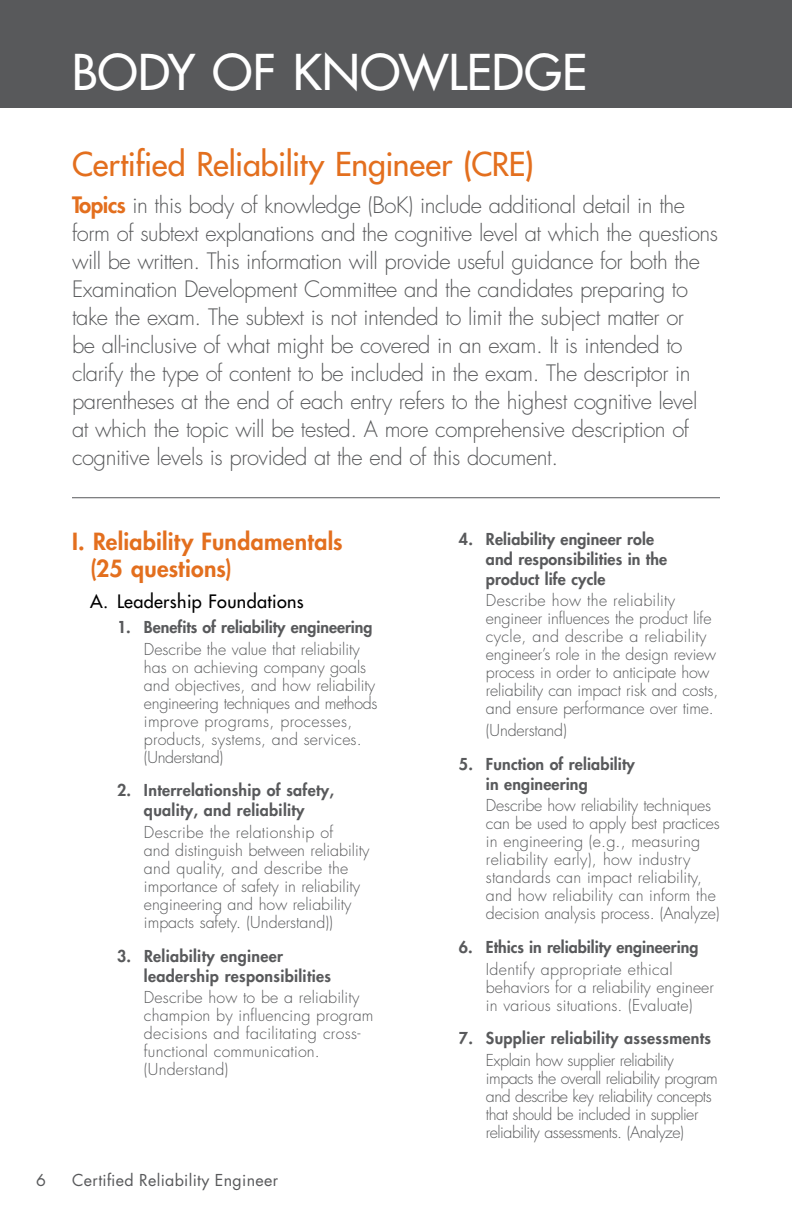
<style>
.page{position:relative;width:792px;height:1224px;background:#fff}
.page>*{position:absolute;margin:0;border:0;box-sizing:border-box;transform-origin:0 0}
.t1{font:500 48px "Futura Std";letter-spacing:.005em;color:#fff}
.t2{font:500 32px "Futura Std";letter-spacing:-.01em;color:#e36f1e}
.t3{font:800 23px/27px "Futura Std";letter-spacing:.01em;color:#e36f1e}
.t4{font:300 22px/28px "Futura Std";letter-spacing:-.02em;color:#58595b}
.t5{font:500 18px "Futura Std";letter-spacing:.02em;color:#000}
.t6{font:300 16px/18px "Futura Std";color:#58595b}
.t7{font:800 16px/20px "Futura Std";letter-spacing:.01em;color:#58595b}
.t8{font:300 16px/18px "Futura Std";letter-spacing:-.03em;color:#58595b}
.t9{font:16px "Futura Std";letter-spacing:.02em;color:#58595b}
.s1{font-weight:800;color:#e36f1e}
</style>
<div class="page">
<div style="left:0;top:0;width:792px;height:108px;background:#58595b"></div>
<hr style="left:72px;top:497px;width:648px;height:1px;background:#58595b">
<h1 class="t1" style="left:72px;top:42px;width:517px">BODY OF KNOWLEDGE</h1>
<h2 class="t2" style="left:72px;top:144px;width:463px">Certified Reliability Engineer (CRE)</h2>
<p class="t4" style="left:72px;top:192px;width:648px"><span class="s1">Topics</span> in this body of knowledge (BoK) include additional detail in the form of subtext explanations and the cognitive level at which the questions will be written. This information will provide useful guidance for both the Examination Development Committee and the candidates preparing to take the exam. The subtext is not intended to limit the subject matter or<br>be all-inclusive of what might be covered in an exam. It is intended to clarify the type of content to be included in the exam. The descriptor in parentheses at the end of each entry refers to the highest cognitive level at which the topic will be tested. A more comprehensive description of cognitive levels is provided at the end of this document.</p>
<h3 class="t3" style="left:90px;top:528px;width:254px;text-indent:-18px">I. Reliability Fundamentals (25 questions)</h3>
<p class="t5" style="left:90px;top:590px;width:215px">A. Leadership Foundations</p>
<p class="t7" style="left:117px;top:617px;width:257px">1. Benefits of reliability engineering</p>
<p class="t6" style="left:144px;top:640px;width:235px">Describe the value that reliability has on achieving company goals and objectives, and how reliability engineering techniques and methods improve programs, processes, products, systems, and services. (Understand)</p>
<p class="t7" style="left:117px;top:780px;width:219px;text-align:center">2. Interrelationship of safety, quality, and reliability</p>
<p class="t6" style="left:144px;top:824px;width:227px">Describe the relationship of<br>and distinguish between reliability and quality, and describe the importance of safety in reliability engineering and how reliability impacts safety. (Understand))</p>
<p class="t7" style="left:144px;top:946px;width:188px;text-indent:-27px">3. Reliability engineer leadership responsibilities</p>
<p class="t6" style="left:144px;top:989px;width:231px">Describe how to be a reliability champion by influencing program decisions and facilitating cross&shy;functional communication. (Understand)</p>
<p class="t9" style="left:36px;top:1170px;width:11px">6</p>
<p class="t9" style="left:72px;top:1170px;width:208px">Certified Reliability Engineer</p>
<p class="t7" style="left:486px;top:529px;width:183px;text-indent:-27px">4. Reliability engineer role and responsibilities in the product life cycle</p>
<p class="t6" style="left:486px;top:592px;width:234px">Describe how the reliability engineer influences the product life cycle, and describe a reliability engineer’s role in the design review process in order to anticipate how reliability can impact risk and costs, and ensure performance over time.</p>
<p class="t6" style="left:486px;top:722px;width:82px">(Understand)</p>
<p class="t7" style="left:486px;top:754px;width:150px;text-indent:-27px">5. Function of reliability in engineering</p>
<p class="t6" style="left:486px;top:797px;width:235px">Describe how reliability techniques can be used to apply best practices in engineering (e.g., measuring reliability early), how industry standards can impact reliability, and how reliability can inform the decision analysis process. (Analyze)</p>
<p class="t7" style="left:459px;top:937px;width:241px">6. Ethics in reliability engineering</p>
<p class="t6" style="left:486px;top:960px;width:229px">Identify appropriate ethical behaviors for a reliability engineer in various situations. (Evaluate)</p>
<p class="t7" style="left:459px;top:1029px;width:254px">7. Supplier reliability assessments</p>
<p class="t8" style="left:486px;top:1052px;width:233px">Explain how supplier reliability impacts the overall reliability program and describe key reliability concepts that should be included in supplier reliability assessments. (Analyze)</p>
</div>
